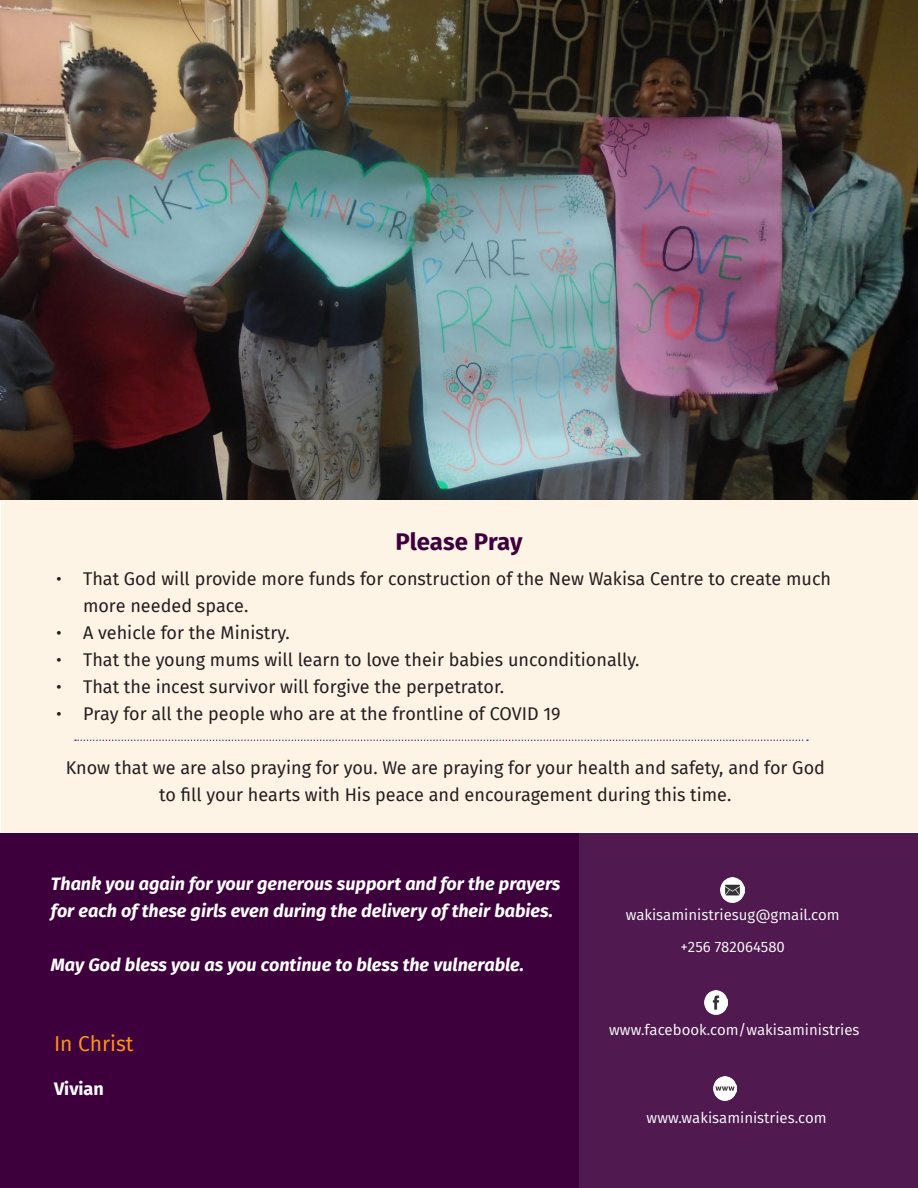
<style>
.page{position:relative;width:918px;height:1188px;background:#fff}
.page>*{position:absolute;margin:0;border:0;box-sizing:border-box;transform-origin:0 0}
.t1{font:700 24px "Fira Sans";color:#3e003d}
.baseWakisa{font:21px "Fira Sans";color:#f7931d}
.baseWakisa-2{font:18px/27px "Fira Sans";color:#231f20}
.baseWakisa-3{font:italic 700 18px/27px "Fira Sans";color:#fff}
.t2{font:700 18px "Fira Sans";color:#fff}
.baseWakisa-4{font:15px "Fira Sans";color:#fff}
.s1{font-style:inherit}
</style>
<div class="page">
<div style="left:2px;top:472px;width:916px;height:360px;background:#fef4e6"></div>
<div style="left:0;top:833px;width:918px;height:355px;background:#3e003d"></div>
<div style="left:580px;top:833px;width:338px;height:355px;background:#501950"></div>
<img style="left:713px;top:1077px;width:24px;height:23px">
<img style="left:720px;top:878px;width:25px;height:24px">
<img style="left:705px;top:991px;width:23px;height:23px">
<svg style="left:75px;top:740px;width:733px;height:1px"></svg>
<img style="left:0;top:0;width:918px;height:500px">
<p class="t1" style="left:395px;top:522px;width:129px">Please Pray</p>
<p class="baseWakisa-2" style="left:83px;top:565px;width:750px;text-indent:-27px"><span class="s1">•</span> That God will provide more funds for construction of the New Wakisa Centre to create much more needed space.</p>
<p class="baseWakisa-2" style="left:56px;top:619px;width:235px"><span class="s1">•</span> A vehicle for the Ministry.</p>
<p class="baseWakisa-2" style="left:56px;top:646px;width:585px"><span class="s1">•</span> That the young mums will learn to love their babies unconditionally.</p>
<p class="baseWakisa-2" style="left:56px;top:673px;width:450px"><span class="s1">•</span> That the incest survivor will forgive the perpetrator.</p>
<p class="baseWakisa-2" style="left:56px;top:700px;width:506px"><span class="s1">•</span> Pray for all the people who are at the frontline of COVID 19</p>
<p class="baseWakisa-2" style="left:66px;top:754px;width:761px;text-align:center">Know that we are also praying for you. We are praying for your health and safety, and for God to fill your hearts with His peace and encouragement during this time.</p>
<p class="baseWakisa-3" style="left:51px;top:869px;width:511px">Thank you again for your generous support and for the prayers for each of these girls even during the delivery of their babies.</p>
<p class="baseWakisa-3" style="left:51px;top:950px;width:475px">May God bless you as you continue to bless the vulnerable.</p>
<p class="baseWakisa" style="left:54px;top:1028px;width:81px">In Christ</p>
<p class="t2" style="left:54px;top:1073px;width:51px">Vivian</p>
<p class="baseWakisa-4" style="left:626px;top:904px;width:216px">wakisaministriesug@gmail.com</p>
<p class="baseWakisa-4" style="left:681px;top:936px;width:106px">+256 782064580</p>
<p class="baseWakisa-4" style="left:609px;top:1019px;width:252px">www.facebook.com/wakisaministries</p>
<p class="baseWakisa-4" style="left:647px;top:1107px;width:181px">www.wakisaministries.com</p>
</div>
